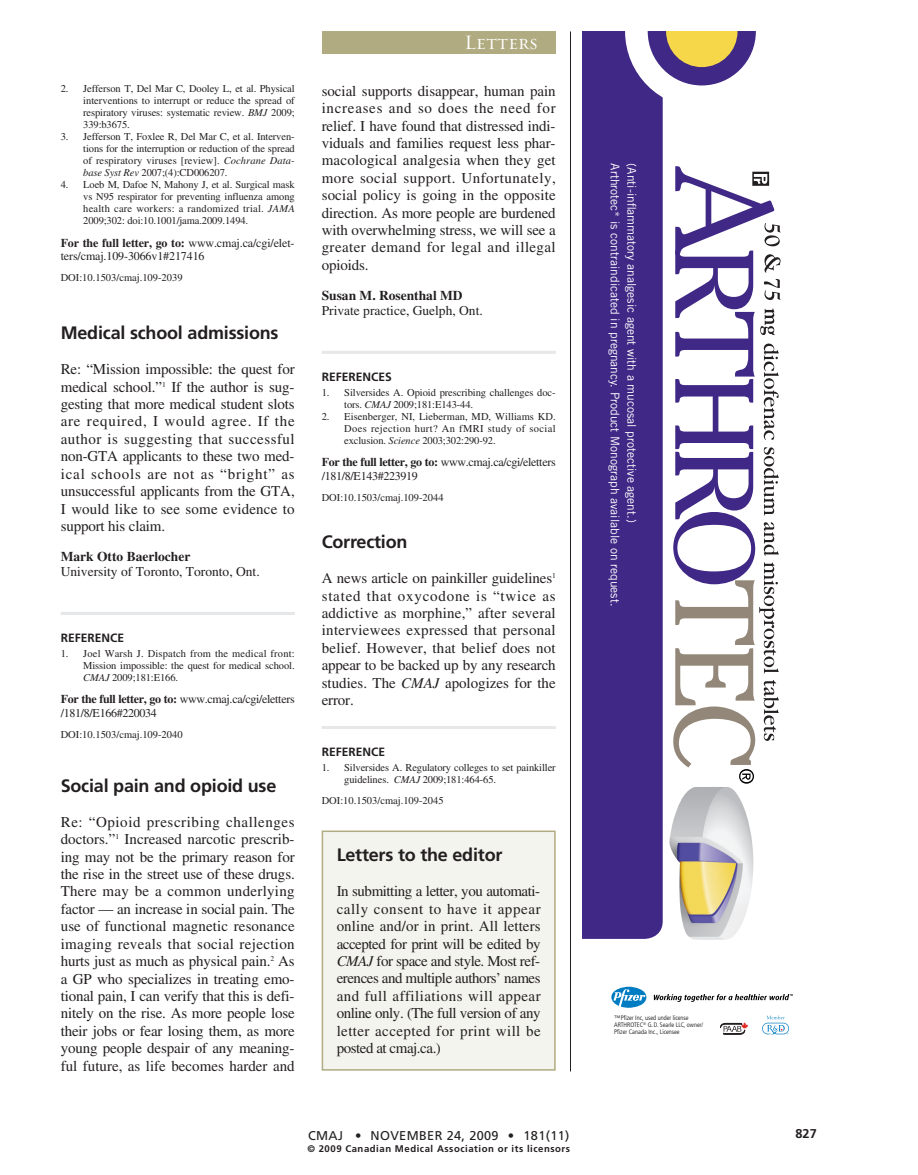
<style>
.page{position:relative;width:918px;height:1175px;background:#fff}
.page>*{position:absolute;margin:0;border:0;box-sizing:border-box;transform-origin:0 0}
.t1{font:21px "Requiem Display HTF Small Caps";letter-spacing:.005em;color:#fff}
.t2{font:700 18px "Frutiger";letter-spacing:-.01em;color:#231f20}
.t3{font:15px/17.4px "Times";color:#231f20;text-align:justify}
.t4{font:13.5px "Times";color:#231f20}
.t5{font:700 13.5px "Times";color:#231f20}
.t6{font:12.75px "Frutiger";letter-spacing:.025em;color:#231f20}
.t7{font:700 12.75px "Frutiger";color:#231f20}
.t8{font:12px/13.5px "Times";letter-spacing:-.025em;color:#231f20}
.t9{font:12px "Trade Gothic+YVDERJ";color:#fff}
.t10{font:700 12px "Frutiger";color:#231f20}
.t11{font:10.5px/12px "Times";letter-spacing:-.01em;color:#231f20;text-align:justify}
.t12{font:700 9.6px "Frutiger";letter-spacing:.055em;color:#231f20}
.t13{font:6.45px/6.9px "Anonymous 11";color:#000}
.s1{font-style:italic}
.s2{font-weight:700}
</style>
<div class="page">
<div style="left:322px;top:32px;width:234px;height:22px;background:#b1ab81"></div>
<hr style="left:61px;top:612px;width:234px;height:3px;background:#e6e7e9">
<hr style="left:322px;top:351px;width:234px;height:3px;background:#e6e7e9">
<hr style="left:322px;top:726px;width:234px;height:3px;background:#e6e7e9">
<div style="left:323px;top:832px;width:231px;height:237px;background:#f4f4ee"></div>
<div style="left:322px;top:830px;width:234px;height:240px;border:2px solid #b1ab81"></div>
<div style="left:583px;top:31px;width:80px;height:908px;background:#402886"></div>
<svg style="left:625px;top:31px;width:131px;height:77px"></svg>
<svg style="left:673px;top:166px;width:108px;height:617px"></svg>
<img style="left:669px;top:787px;width:85px;height:153px">
<svg style="left:611px;top:986px;width:35px;height:21px"></svg>
<svg style="left:654px;top:994px;width:139px;height:7px"></svg>
<svg style="left:720px;top:1022px;width:28px;height:12px"></svg>
<svg style="left:762px;top:1015px;width:27px;height:19px"></svg>
<hr style="left:570px;top:32px;width:1px;height:1039px;background:#231f20">
<p class="t11" style="left:83px;top:84px;width:213px;text-indent:-23px">2. Jefferson T, Del Mar C, Dooley L, et al. Physical interventions to interrupt or reduce the spread of respiratory viruses: systematic review. <span class="s1">BMJ</span> 2009; 339: b3675.</p>
<p class="t11" style="left:83px;top:132px;width:213px;text-indent:-23px">3. Jefferson T, Foxlee R, Del Mar C, et al. Interven&shy;tions for the interruption or reduction of the spread of respiratory viruses [review]. <span class="s1">Cochrane Data&shy;base Syst Rev</span> 2007;(4):CD006207.</p>
<p class="t11" style="left:83px;top:180px;width:213px;text-indent:-23px">4. Loeb M, Dafoe N, Mahony J, et al. Surgical mask vs N95 respirator for preventing influenza among health care workers: a randomized trial. <span class="s1">JAMA </span>2009; 302: doi:10.1001/jama.2009.1494.</p>
<p class="t8" style="left:61px;top:237px;width:235px"><span class="s2">For the full letter, go to:</span> www.cmaj.ca/cgi/elet&shy;ters/cmaj.109-3066v1#217416</p>
<p class="t11" style="left:61px;top:273px;width:123px">DOI:10.1503/cmaj.109-2039</p>
<p class="t2" style="left:61px;top:326px;width:219px">Medical school admissions</p>
<p class="t3" style="left:61px;top:362px;width:236px">Re: “Mission impossible: the quest for medical school.”<sup>1</sup> If the author is sug&shy;gesting that more medical student slots are required, I would agree. If the author is suggesting that successful non-GTA applicants to these two med&shy;ical schools are not as “bright” as unsuccessful applicants from the GTA, I would like to see some evidence to support his claim.</p>
<p class="t5" style="left:61px;top:551px;width:131px">Mark Otto Baerlocher</p>
<p class="t4" style="left:61px;top:566px;width:200px">University of Toronto, Toronto, Ont.</p>
<p class="t10" style="left:61px;top:633px;width:65px">REFERENCE</p>
<p class="t11" style="left:83px;top:648px;width:213px;text-indent:-23px">1. Joel Warsh J. Dispatch from the medical front:<br>Mission impossible: the quest for medical school.<br><span class="s1">CMAJ</span> 2009;181:E166.</p>
<p class="t8" style="left:61px;top:694px;width:235px"><span class="s2">For the full letter, go to:</span> www.cmaj.ca/cgi/eletters /181/8/E166#220034</p>
<p class="t11" style="left:61px;top:729px;width:123px">DOI:10.1503/cmaj.109-2040</p>
<p class="t2" style="left:61px;top:778px;width:217px">Social pain and opioid use</p>
<p class="t3" style="left:61px;top:814px;width:236px">Re: “Opioid prescribing challenges doctors.”<sup>1</sup> Increased narcotic prescrib&shy;ing may not be the primary reason for the rise in the street use of these drugs.<br>There may be a common underlying factor — an increase in social pain. The use of functional magnetic resonance imaging reveals that social rejection hurts just as much as physical pain.<sup>2</sup> As a GP who specializes in treating emo&shy;tional pain, I can verify that this is defi&shy;nitely on the rise. As more people lose their jobs or fear losing them, as more young people despair of any meaning&shy;ful future, as life becomes harder and</p>
<h1 class="t1" style="left:464px;top:30px;width:75px">Letters</h1>
<p class="t3" style="left:322px;top:83px;width:236px">social supports disappear, human pain increases and so does the need for relief. I have found that distressed indi&shy;viduals and families request less phar&shy;macological analgesia when they get more social support. Unfortunately, social policy is going in the opposite direction. As more people are burdened with overwhelming stress, we will see a greater demand for legal and illegal opioids.</p>
<p class="t5" style="left:322px;top:290px;width:142px">Susan M. Rosenthal MD</p>
<p class="t4" style="left:322px;top:305px;width:163px">Private practice, Guelph, Ont.</p>
<p class="t10" style="left:322px;top:372px;width:71px">REFERENCES</p>
<p class="t11" style="left:344px;top:387px;width:213px;text-indent:-23px">1. Silversides A. Opioid prescribing challenges doc&shy;tors. <span class="s1">CMAJ</span> 2009;181:E143-44.</p>
<p class="t11" style="left:344px;top:411px;width:213px;text-indent:-23px">2. Eisenberger, NI, Lieberman, MD, Williams KD.<br>Does rejection hurt? An fMRI study of social exclusion. <span class="s1">Science</span> 2003;302:290-92.</p>
<p class="t8" style="left:322px;top:457px;width:235px"><span class="s2">For the full letter, go to:</span> www.cmaj.ca/cgi/eletters /181/8/E143#223919</p>
<p class="t11" style="left:322px;top:492px;width:123px">DOI:10.1503/cmaj.109-2044</p>
<p class="t2" style="left:322px;top:535px;width:87px">Correction</p>
<p class="t3" style="left:322px;top:571px;width:236px">A news article on painkiller guidelines<sup>1 </sup>stated that oxycodone is “twice as addictive as morphine,” after several interviewees expressed that personal belief. However, that belief does not appear to be backed up by any research studies. The <span class="s1">CMAJ</span> apologizes for the error.</p>
<p class="t10" style="left:322px;top:747px;width:65px">REFERENCE</p>
<p class="t11" style="left:344px;top:762px;width:213px;text-indent:-23px">1. Silversides A. Regulatory colleges to set painkiller guidelines. <span class="s1">CMAJ</span> 2009;181:464-65.</p>
<p class="t11" style="left:322px;top:795px;width:123px">DOI:10.1503/cmaj.109-2045</p>
<p class="t2" style="left:337px;top:848px;width:167px">Letters to the editor</p>
<p class="t3" style="left:337px;top:884px;width:206px">In submitting a letter, you automati&shy;cally consent to have it appear online and/or in print. All letters accepted for print will be edited by <span class="s1">CMAJ</span> for space and style. Most ref&shy;erences and multiple authors’ names and full affiliations will appear online only. (The full version of any letter accepted for print will be posted at cmaj.ca.)</p>
<p class="t6" style="left:308px;top:1130px;width:263px">CMAJ • NOVEMBER 24, 2009 • 181(11)</p>
<p class="t12" style="left:307px;top:1145px;width:264px">© 2009 Canadian Medical Association or its licensors</p>
<p class="t9" style="left:620px;top:163px;width:444px;rotate:90deg">Arthrotec* is contraindicated in pregnancy. Product Monograph available on request.</p>
<p class="t9" style="left:636px;top:163px;width:361px;rotate:90deg">(Anti-inflammatory analgesic agent with a mucosal protective agent.)</p>
<p class="t13" style="left:614px;top:1014px;width:91px">™Pfizer Inc, used under license<br>ARTHROTEC<sup>®</sup> G. D. Searle LLC, owner/<br>Pfizer Canada Inc., Licensee</p>
<p class="t7" style="left:796px;top:1128px;width:23px">827</p>
</div>
